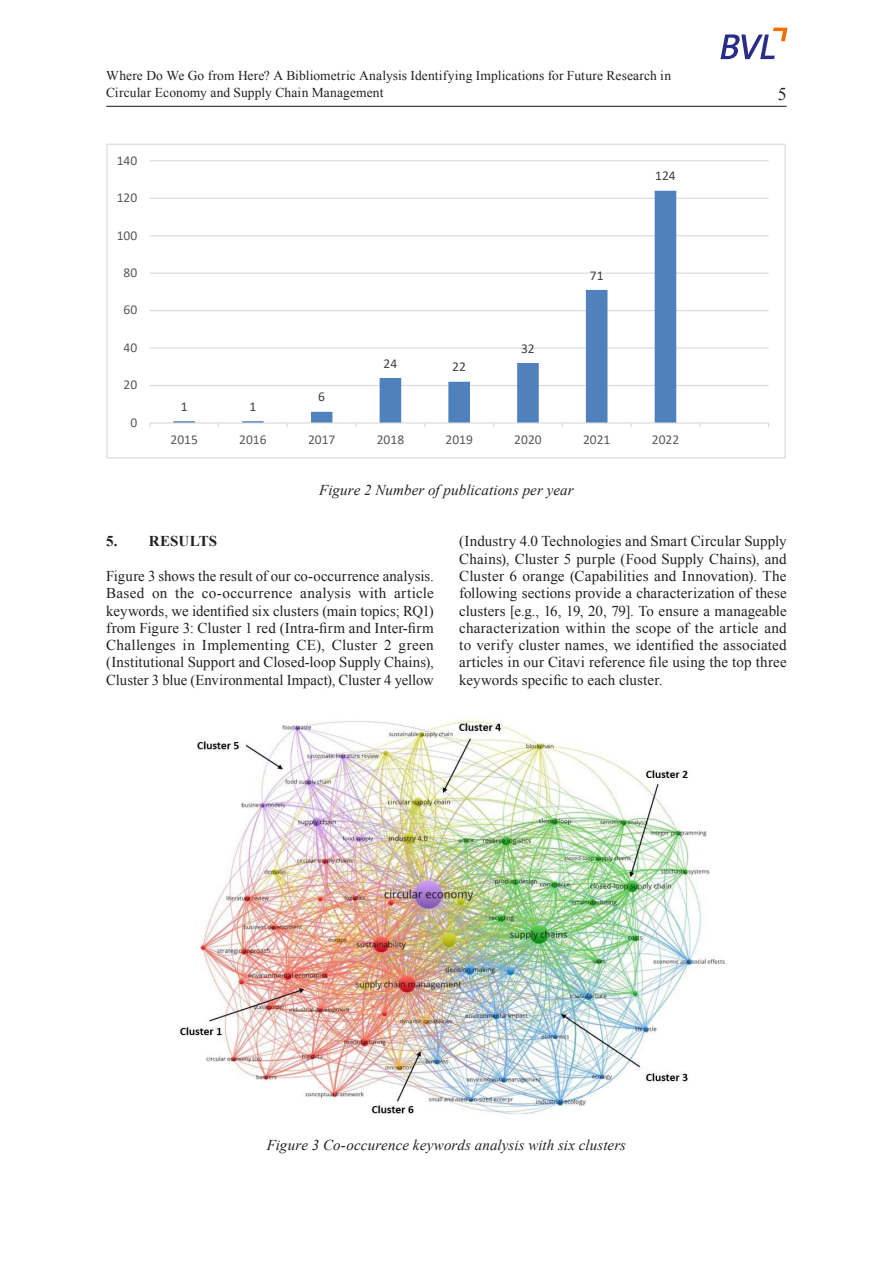
<style>
.page{position:relative;width:893px;height:1263px;background:#fff}
.page>*{position:absolute;margin:0;border:0;box-sizing:border-box;transform-origin:0 0}
.t1{font:18px "Times New Roman";color:#231f20}
.Abstract__Bodytext_o{font:15px/17.2px "Times New Roman";letter-spacing:.005em;color:#231f20;text-align:justify}
.Abstract__Bildunters{font:italic 15px "Times New Roman";letter-spacing:.005em;color:#231f20}
.Abstract_Headline_Bo{font:700 15px "Times New Roman";letter-spacing:.005em;color:#231f20}
.t2{font:13.5px/16.5px "Times New Roman";letter-spacing:.01em;color:#231f20}
.t3{font:13.5px "Calibri";color:#595959}
.t4{font:13.5px "Calibri";color:#404040}
</style>
<div class="page">
<svg style="left:720px;top:28px;width:67px;height:31px"></svg>
<hr style="left:106px;top:106px;width:681px;height:1px;background:#231f20">
<hr style="left:150px;top:385px;width:619px;height:1px;background:#d9d9d9">
<hr style="left:150px;top:347px;width:619px;height:2px;background:#d9d9d9">
<hr style="left:150px;top:310px;width:619px;height:1px;background:#d9d9d9">
<hr style="left:150px;top:273px;width:619px;height:1px;background:#d9d9d9">
<hr style="left:150px;top:235px;width:619px;height:1px;background:#d9d9d9">
<hr style="left:150px;top:198px;width:619px;height:1px;background:#d9d9d9">
<hr style="left:150px;top:160px;width:619px;height:1px;background:#d9d9d9">
<svg style="left:173px;top:191px;width:503px;height:231px"></svg>
<hr style="left:150px;top:422px;width:619px;height:2px;background:#d9d9d9">
<img style="left:179px;top:717px;width:546px;height:398px">
<p class="t2" style="left:106px;top:67px;width:567px">Where Do We Go from Here? A Bibliometric Analysis Identifying Implications for Future Research in<br>Circular Economy and Supply Chain Management</p>
<p class="t3" style="left:117px;top:151px;width:22px">140</p>
<p class="t3" style="left:117px;top:188px;width:22px">120</p>
<p class="t3" style="left:117px;top:226px;width:22px">100</p>
<p class="t3" style="left:124px;top:263px;width:15px">80</p>
<p class="t3" style="left:124px;top:301px;width:15px">60</p>
<p class="t3" style="left:124px;top:338px;width:15px">40</p>
<p class="t3" style="left:124px;top:375px;width:15px">20</p>
<p class="t3" style="left:130px;top:413px;width:8px">0</p>
<p class="t4" style="left:181px;top:397px;width:8px">1</p>
<p class="t4" style="left:249px;top:397px;width:8px">1</p>
<p class="t4" style="left:318px;top:387px;width:8px">6</p>
<p class="t4" style="left:384px;top:354px;width:15px">24</p>
<p class="t4" style="left:452px;top:357px;width:15px">22</p>
<p class="t4" style="left:521px;top:339px;width:15px">32</p>
<p class="t4" style="left:590px;top:266px;width:15px">71</p>
<p class="t4" style="left:655px;top:166px;width:22px">124</p>
<p class="t3" style="left:171px;top:431px;width:29px">2015</p>
<p class="t3" style="left:239px;top:431px;width:29px">2016</p>
<p class="t3" style="left:308px;top:431px;width:29px">2017</p>
<p class="t3" style="left:377px;top:431px;width:29px">2018</p>
<p class="t3" style="left:446px;top:431px;width:29px">2019</p>
<p class="t3" style="left:514px;top:431px;width:29px">2020</p>
<p class="t3" style="left:583px;top:431px;width:29px">2021</p>
<p class="t3" style="left:652px;top:431px;width:29px">2022</p>
<p class="Abstract__Bildunters" style="left:319px;top:479px;width:256px">Figure 2 Number of publications per year</p>
<p class="t1" style="left:778px;top:82px;width:10px">5</p>
<p class="Abstract_Headline_Bo" style="left:106px;top:531px;width:112px">5. RESULTS</p>
<p class="Abstract__Bodytext_o" style="left:106px;top:567px;width:329px">Figure 3 shows the result of our co-occurrence analysis.<br>Based on the co-occurrence analysis with article keywords, we identified six clusters (main topics; RQ1) from Figure 3: Cluster 1 red (Intra-firm and Inter-firm Challenges in Implementing CE), Cluster 2 green (Institutional Support and Closed-loop Supply Chains), Cluster 3 blue (Environmental Impact), Cluster 4 yellow</p>
<p class="Abstract__Bodytext_o" style="left:459px;top:533px;width:329px">(Industry 4.0 Technologies and Smart Circular Supply Chains), Cluster 5 purple (Food Supply Chains), and Cluster 6 orange (Capabilities and Innovation). The following sections provide a characterization of these clusters [e.g., 16, 19, 20, 79]. To ensure a manageable characterization within the scope of the article and to verify cluster names, we identified the associated articles in our Citavi reference file using the top three keywords specific to each cluster.</p>
<p class="Abstract__Bildunters" style="left:267px;top:1135px;width:361px">Figure 3 Co-occurence keywords analysis with six clusters</p>
</div>
